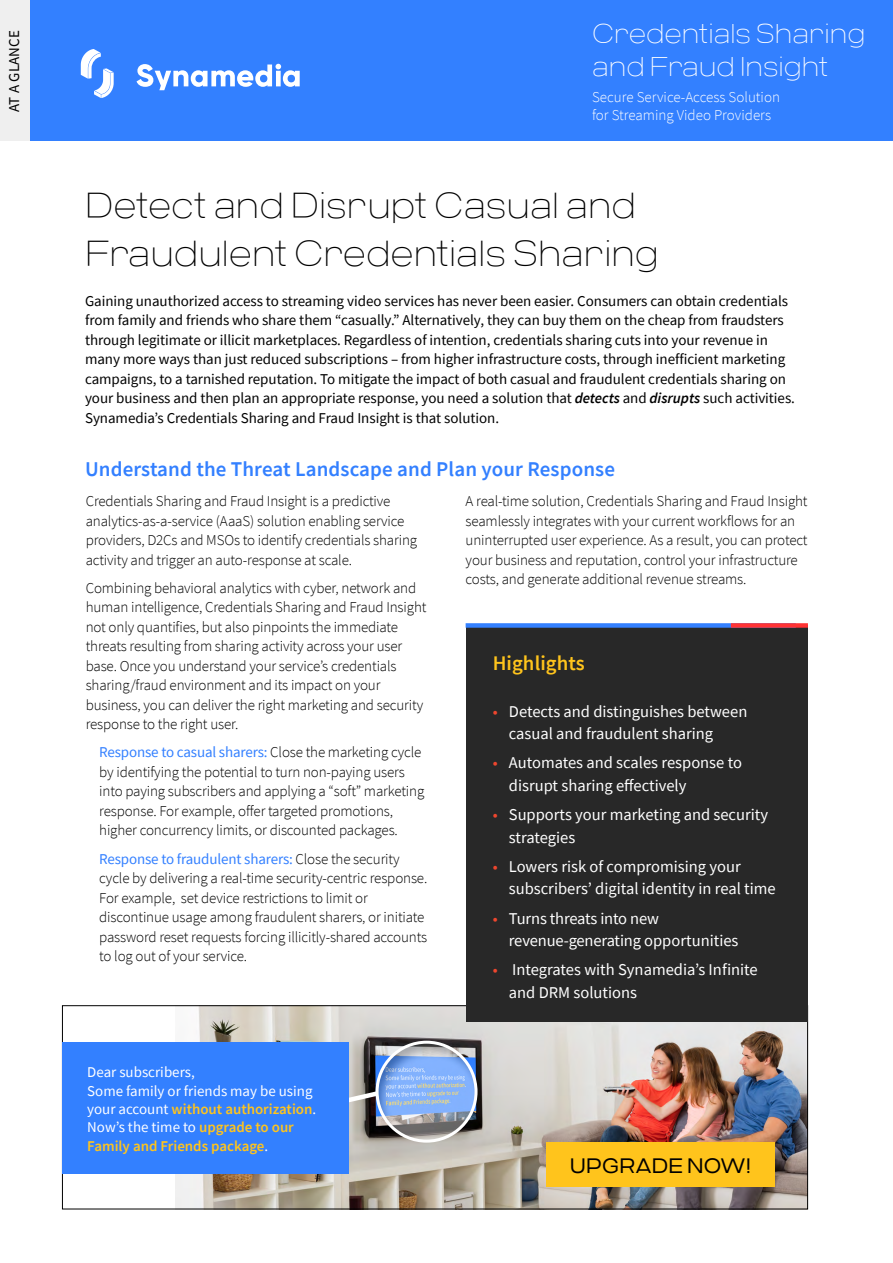
<style>
.page{position:relative;width:893px;height:1263px;background:#fff}
.page>*{position:absolute;margin:0;border:0;box-sizing:border-box;transform-origin:0 0}
.t1{font:100 36px/48px "Criteria CF";color:#000}
.t2{font:100 27px/32.4px "Criteria CF";color:#fff}
.t3{font:600 21px "Source Sans Pro";letter-spacing:.005em;color:#3380ff}
.t4{font:300 20.85px "Criteria CF Custom";letter-spacing:.01em;color:#000}
.t5{font:600 20.7px "Source Sans Pro";letter-spacing:.005em;color:#ffc41c}
.t6{font:16.5px/22.5px "Source Sans Pro";color:#fff}
.t7{font:300 15px/19.5px "Source Sans Pro";letter-spacing:-.01em;color:#000}
.t8{font:15px/19.5px "Source Sans Pro";letter-spacing:-.005em;color:#000}
.t9{font:15px/18.5px "Source Sans Pro";color:#fff}
.t10{font:300 15px/18px "Source Sans Pro";color:#fff}
.s1{font-weight:600;font-style:italic}
.s2{font-weight:400;color:#3380ff}
.s3{font-weight:600;color:#ffc41c}
.s4{color:#ef462e}
</style>
<div class="page">
<img style="left:175px;top:1007px;width:631px;height:200px">
<div style="left:0;top:0;width:893px;height:141px;background:#3380ff"></div>
<svg style="left:137px;top:64px;width:163px;height:26px"></svg>
<svg style="left:81px;top:49px;width:33px;height:49px"></svg>
<div style="left:0;top:0;width:29px;height:141px;background:#efefef"></div>
<div style="left:466px;top:625px;width:342px;height:397px;background:#282828"></div>
<div style="left:466px;top:623px;width:330px;height:5px;background:#3380ff"></div>
<div style="left:731px;top:623px;width:77px;height:5px;background:#f33"></div>
<div style="left:546px;top:1143px;width:228px;height:44px;background:#ffc41c"></div>
<div style="left:364px;top:1031px;width:125px;height:112px;background:#000;opacity:.75"></div>
<svg style="left:331px;top:1041px;width:146px;height:101px;background:#899ab6"></svg>
<div style="left:376px;top:1041px;width:101px;height:102px;border:3px solid #fff;border-radius:50%"></div>
<div style="left:62px;top:1042px;width:287px;height:132px;background:#3380ff"></div>
<p class="t8" style="left:4px;top:112px;width:83px;rotate:-90deg">AT A GLANCE</p>
<h2 class="t2" style="left:592px;top:18px;width:275px">Credentials Sharing and Fraud Insight</h2>
<p class="t10" style="left:592px;top:88px;width:189px">Secure Service-Access Solution for Streaming Video Providers</p>
<h1 class="t1" style="left:85px;top:181px;width:575px">Detect and Disrupt Casual and<br>Fraudulent Credentials Sharing</h1>
<p class="t8" style="left:85px;top:291px;width:711px">Gaining unauthorized access to streaming video services has never been easier. Consumers can obtain credentials from family and friends who share them “casually.” Alternatively, they can buy them on the cheap from fraudsters through legitimate or illicit marketplaces. Regardless of intention, credentials sharing cuts into your revenue in many more ways than just reduced subscriptions – from higher infrastructure costs, through inefficient marketing campaigns, to a tarnished reputation. To mitigate the impact of both casual and fraudulent credentials sharing on your business and then plan an appropriate response, you need a solution that <span class="s1">detects</span> and <span class="s1">disrupts</span> such activities.<br>Synamedia’s Credentials Sharing and Fraud Insight is that solution.</p>
<h3 class="t3" style="left:85px;top:455px;width:531px">Understand the Threat Landscape and Plan your Response</h3>
<p class="t7" style="left:86px;top:492px;width:333px">Credentials Sharing and Fraud Insight is a predictive analytics-as-a-service (AaaS) solution enabling service providers, D2Cs and MSOs to identify credentials sharing activity and trigger an auto-response at scale.</p>
<p class="t7" style="left:86px;top:578px;width:342px">Combining behavioral analytics with cyber, network and human intelligence, Credentials Sharing and Fraud Insight not only quantifies, but also pinpoints the immediate threats resulting from sharing activity across your user base. Once you understand your service’s credentials sharing/fraud environment and its impact on your business, you can deliver the right marketing and security response to the right user.</p>
<p class="t7" style="left:99px;top:743px;width:327px"><span class="s2">Response to casual sharers:</span> Close the marketing cycle by identifying the potential to turn non-paying users into paying subscribers and applying a “soft” marketing response. For example, offer targeted promotions, higher concurrency limits, or discounted packages.</p>
<p class="t7" style="left:99px;top:849px;width:330px"><span class="s2">Response to fraudulent sharers:</span> Close the security cycle by delivering a real-time security-centric response.<br>For example, set device restrictions to limit or discontinue usage among fraudulent sharers, or initiate password reset requests forcing illicitly-shared accounts to log out of your service.</p>
<p class="t9" style="left:87px;top:1063px;width:230px">Dear subscribers,<br>Some family or friends may be using your account <span class="s3">without authorization</span>.<br>Now’s the time to <span class="s3">upgrade to our<br>Family and Friends package</span>.</p>
<p class="t7" style="left:466px;top:492px;width:343px">A real-time solution, Credentials Sharing and Fraud Insight seamlessly integrates with your current workflows for an uninterrupted user experience. As a result, you can protect your business and reputation, control your infrastructure costs, and generate additional revenue streams.</p>
<h3 class="t5" style="left:493px;top:649px;width:94px">Highlights</h3>
<p class="t6" style="left:509px;top:700px;width:240px;text-indent:-16px"><span class="s4">•</span> Detects and distinguishes between casual and fraudulent sharing</p>
<p class="t6" style="left:509px;top:751px;width:235px;text-indent:-16px"><span class="s4">•</span> Automates and scales response to disrupt sharing effectively</p>
<p class="t6" style="left:509px;top:803px;width:261px;text-indent:-16px"><span class="s4">•</span> Supports your marketing and security strategies</p>
<p class="t6" style="left:509px;top:855px;width:268px;text-indent:-16px"><span class="s4">•</span> Lowers risk of compromising your subscribers’ digital identity in real time</p>
<p class="t6" style="left:509px;top:907px;width:231px;text-indent:-16px"><span class="s4">•</span> Turns threats into new revenue-generating opportunities</p>
<p class="t6" style="left:509px;top:958px;width:250px;text-indent:-16px"><span class="s4">•</span> Integrates with Synamedia’s Infinite and DRM solutions</p>
<h3 class="t4" style="left:570px;top:1153px;width:183px">UPGRADE NOW!</h3>
</div>
